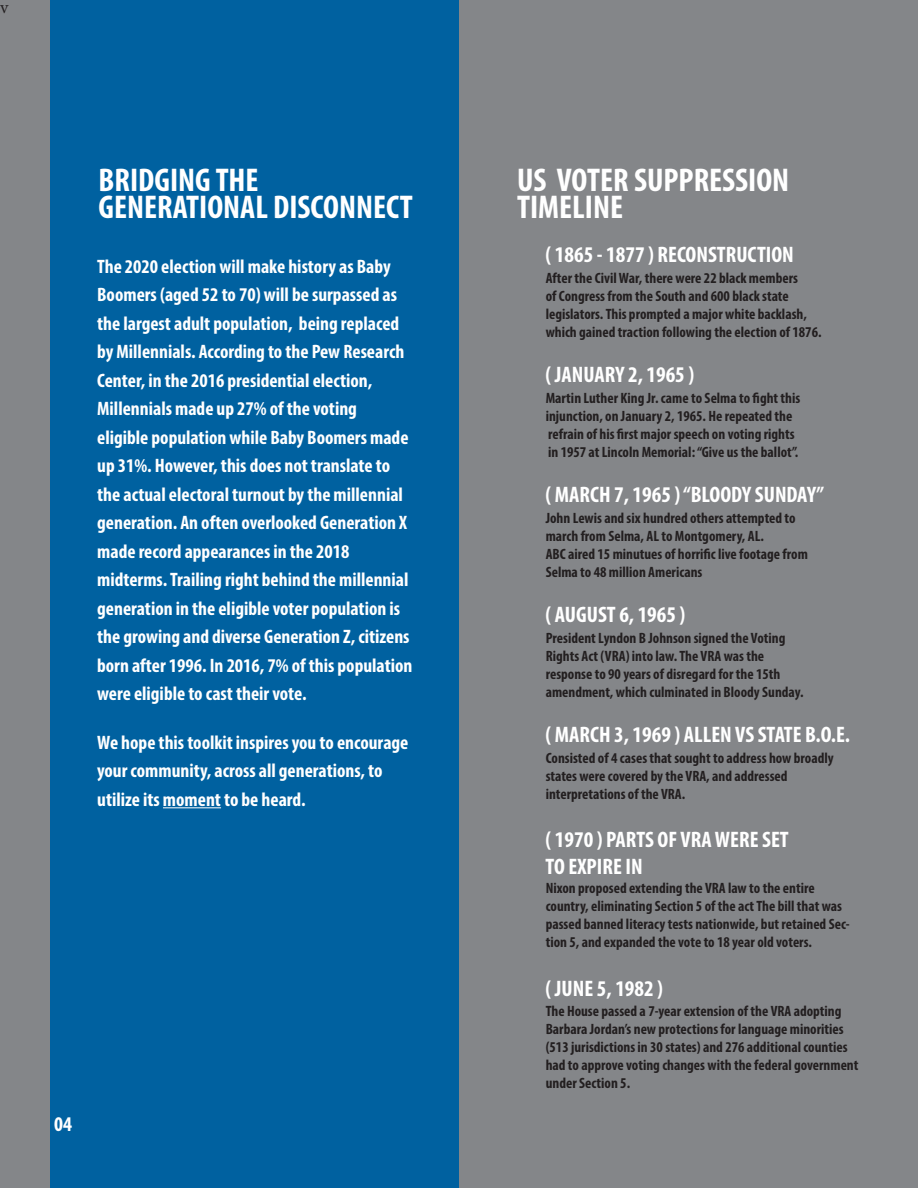
<style>
.page{position:relative;width:918px;height:1188px;background:#848689}
.page>*{position:absolute;margin:0;border:0;box-sizing:border-box;transform-origin:0 0}
.Paragraph_Style_1{font:700 condensed 33px/27px "Myriad Pro";color:#fff}
.Paragraph_Style_1-2{font:700 condensed 22.5px "Myriad Pro";color:#fff}
.Paragraph_Style_1-3{font:700 condensed 21px "Myriad Pro";color:#fff}
.t1{font:700 condensed 19.5px/28.5px "Myriad Pro";color:#fff}
.t2{font:18px "Minion Pro";color:#231f20}
.t3{font:700 condensed 15px/18px "Myriad Pro";color:#231f20}
</style>
<div class="page">
<div style="left:50px;top:0;width:409px;height:1188px;background:#0061a0"></div>
<hr style="left:163px;top:807px;width:58px;height:1px;background:#fff">
<p class="t2" style="left:0;top:-5px;width:10px">v</p>
<p class="Paragraph_Style_1" style="left:99px;top:165px;width:162px">BRIDGING THE</p>
<p class="Paragraph_Style_1" style="left:99px;top:192px;width:316px">GENERATIONAL DISCONNECT</p>
<p class="t1" style="left:97px;top:251px;width:317px">The 2020 election will make history as Baby Boomers (aged 52 to 70) will be surpassed as the largest adult population, being replaced by Millennials. According to the Pew Research Center, in the 2016 presidential election, Millennials made up 27% of the voting eligible population while Baby Boomers made up 31%. However, this does not translate to the actual electoral turnout by the millennial generation. An often overlooked Generation X made record appearances in the 2018 midterms. Trailing right behind the millennial generation in the eligible voter population is the growing and diverse Generation Z, citizens born after 1996. In 2016, 7% of this population were eligible to cast their vote.</p>
<p class="t1" style="left:97px;top:728px;width:313px">We hope this toolkit inspires you to encourage your community, across all generations, to utilize its moment to be heard.</p>
<p class="Paragraph_Style_1-3" style="left:54px;top:1110px;width:19px">04</p>
<p class="Paragraph_Style_1" style="left:517px;top:165px;width:274px">US VOTER SUPPRESSION<br>TIMELINE</p>
<p class="Paragraph_Style_1-2" style="left:546px;top:241px;width:250px">( 1865 - 1877 ) RECONSTRUCTION</p>
<p class="t3" style="left:546px;top:268px;width:254px">After the Civil War, there were 22 black members of Congress from the South and 600 black state</p>
<p class="t3" style="left:546px;top:304px;width:277px">legislators. This prompted a major white backlash, which gained traction following the election of 1876.</p>
<p class="Paragraph_Style_1-2" style="left:546px;top:361px;width:150px">( JANUARY 2, 1965 )</p>
<p class="t3" style="left:546px;top:388px;width:256px">Martin Luther King Jr. came to Selma to fight this</p>
<p class="t3" style="left:546px;top:406px;width:248px">injunction, on January 2, 1965. He repeated the</p>
<p class="t3" style="left:548px;top:424px;width:248px">refrain of his first major speech on voting rights</p>
<p class="t3" style="left:548px;top:442px;width:252px">in 1957 at Lincoln Memorial: “Give us the ballot”.</p>
<p class="Paragraph_Style_1-2" style="left:546px;top:481px;width:280px">( MARCH 7, 1965 ) “BLOODY SUNDAY”</p>
<p class="t3" style="left:546px;top:508px;width:251px">John Lewis and six hundred others attempted to</p>
<p class="t3" style="left:546px;top:526px;width:220px">march from Selma, AL to Montgomery, AL.</p>
<p class="t3" style="left:546px;top:544px;width:264px">ABC aired 15 minutues of horrific live footage from</p>
<p class="t3" style="left:546px;top:562px;width:158px">Selma to 48 million Americans</p>
<p class="Paragraph_Style_1-2" style="left:546px;top:601px;width:141px">( AUGUST 6, 1965 )</p>
<p class="t3" style="left:546px;top:628px;width:241px">President Lyndon B Johnson signed the Voting</p>
<p class="t3" style="left:546px;top:646px;width:220px">Rights Act (VRA) into law. The VRA was the</p>
<p class="t3" style="left:546px;top:664px;width:236px">response to 90 years of disregard for the 15th</p>
<p class="t3" style="left:546px;top:682px;width:259px">amendment, which culminated in Bloody Sunday.</p>
<p class="Paragraph_Style_1-2" style="left:546px;top:721px;width:306px">( MARCH 3, 1969 ) ALLEN VS STATE B.O.E.</p>
<p class="t3" style="left:546px;top:748px;width:289px">Consisted of 4 cases that sought to address how broadly states were covered by the VRA, and addressed</p>
<p class="t3" style="left:546px;top:784px;width:141px">interpretations of the VRA.</p>
<p class="Paragraph_Style_1-2" style="left:546px;top:826px;width:245px">( 1970 ) PARTS OF VRA WERE SET</p>
<p class="Paragraph_Style_1-2" style="left:546px;top:853px;width:99px">TO EXPIRE IN</p>
<p class="t3" style="left:546px;top:879px;width:271px">Nixon proposed extending the VRA law to the entire</p>
<p class="t3" style="left:546px;top:897px;width:306px">country, eliminating Section 5 of the act The bill that was passed banned literacy tests nationwide, but retained Sec&shy;tion 5, and expanded the vote to 18 year old voters.</p>
<p class="Paragraph_Style_1-2" style="left:546px;top:974px;width:119px">( JUNE 5, 1982 )</p>
<p class="t3" style="left:546px;top:1002px;width:297px">The House passed a 7-year extension of the VRA adopting</p>
<p class="t3" style="left:546px;top:1020px;width:314px">Barbara Jordan’s new protections for language minorities (513 jurisdictions in 30 states) and 276 additional counties had to approve voting changes with the federal government under Section 5.</p>
</div>
